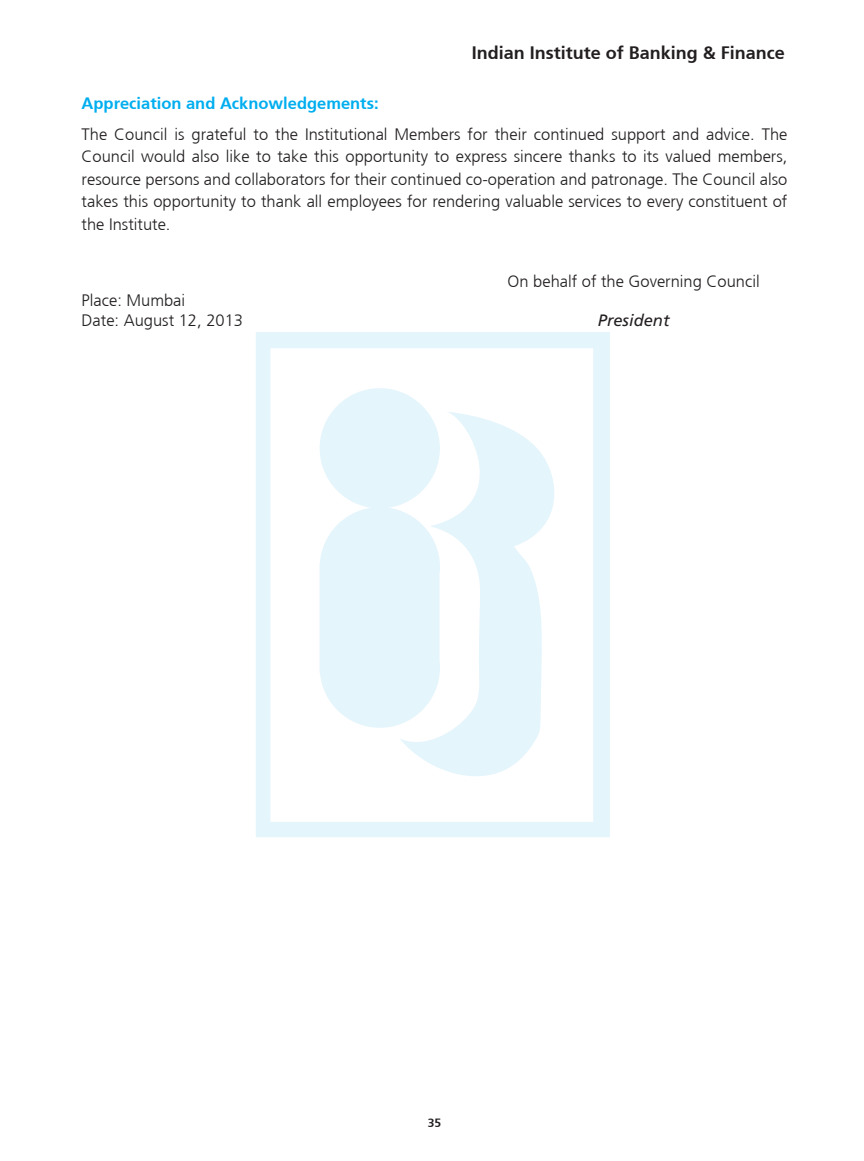
<style>
.page{position:relative;width:864px;height:1161px;background:#fff}
.page>*{position:absolute;margin:0;border:0;box-sizing:border-box;transform-origin:0 0}
.t1{font:700 18px "Frutiger";color:#231f20}
.t2{font:300 16.5px/22.5px "Frutiger";color:#231f20;text-align:justify}
.t3{font:700 16.5px "Frutiger";color:#00aeef}
.t4{font:italic 16.5px "Frutiger LT Std";color:#231f20}
.t5{font:700 12px "Frutiger";color:#231f20}
</style>
<div class="page">
<svg style="left:256px;top:332px;width:354px;height:505px"></svg>
<p class="t1" style="left:472px;top:42px;width:315px">Indian Institute of Banking &amp; Finance</p>
<p class="t3" style="left:82px;top:93px;width:299px">Appreciation and Acknowledgements:</p>
<p class="t2" style="left:82px;top:123px;width:707px">The Council is grateful to the Institutional Members for their continued support and advice. The Council would also like to take this opportunity to express sincere thanks to its valued members, resource persons and collaborators for their continued co-operation and patronage. The Council also takes this opportunity to thank all employees for rendering valuable services to every constituent of the Institute.</p>
<p class="t2" style="left:82px;top:291px;width:163px;line-height:19.8px">Place: Mumbai<br>Date: August 12, 2013</p>
<p class="t2" style="left:508px;top:270px;width:254px">On behalf of the Governing Council</p>
<p class="t4" style="left:598px;top:311px;width:73px">President</p>
<p class="t5" style="left:428px;top:1115px;width:15px">35</p>
</div>
